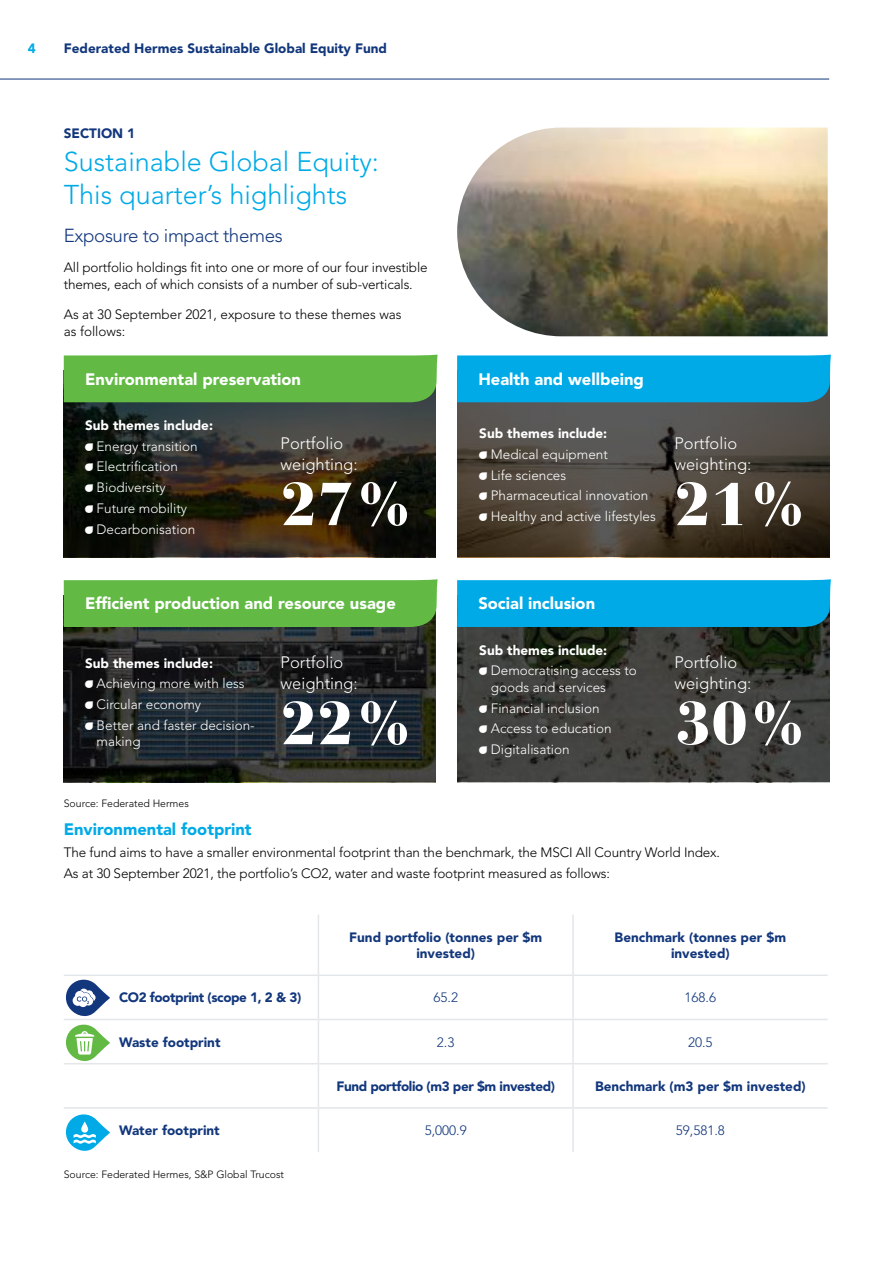
<style>
.page{position:relative;width:893px;height:1263px;background:#fff}
.page>*{position:absolute;margin:0;border:0;box-sizing:border-box;transform-origin:0 0}
.t1{font:900 60px "Bauer Bodoni Std";color:#fff}
.t2{font:300 27px/33px "Avenir LT Std";color:#00aae7}
.t3{font:300 18.75px "Avenir LT Std";letter-spacing:-.02em;color:#12377c}
.t4{font:900 16.5px "Avenir LT Std";color:#fff}
.t5{font:300 16.5px/21px "Avenir LT Std";color:#fff}
.t6{font:900 16.5px "Avenir LT Std";color:#00aae7}
.t7{font:300 13.5px/20.7px "Avenir LT Std";color:#fff}
.t8{font:300 13.5px/17.2px "Avenir LT Std";letter-spacing:-.01em;color:#000}
.t9{font:900 13.5px/16.5px "Avenir LT Std";color:#12377c;text-align:center}
.t10{font:900 13.5px "Avenir LT Std";letter-spacing:-.03em;color:#12377c}
.t11{font:300 13.5px "Avenir LT Std";color:#12377c}
.t12{font:900 13.5px "Avenir LT Std";color:#00aae7}
.t13{font:300 10.5px "Avenir LT Std";color:#000}
.s1{font-weight:900}
.s2{font-family:"Droplets";font-weight:400}
</style>
<div class="page">
<img style="left:457px;top:128px;width:371px;height:208px">
<svg style="left:64px;top:402px;width:372px;height:155px;background:#29271d"></svg>
<svg style="left:64px;top:627px;width:372px;height:155px;background:#222628"></svg>
<svg style="left:457px;top:402px;width:372px;height:155px;background:#4b443c"></svg>
<svg style="left:457px;top:627px;width:372px;height:155px;background:#393b36"></svg>
<hr style="left:318px;top:914px;width:1px;height:60px;background:#e3e7ea">
<hr style="left:572px;top:914px;width:2px;height:60px;background:#e3e7ea">
<hr style="left:64px;top:974px;width:254px;height:2px;background:#e3e7ea">
<hr style="left:318px;top:974px;width:255px;height:2px;background:#e3e7ea">
<hr style="left:318px;top:976px;width:1px;height:43px;background:#e3e7ea">
<hr style="left:573px;top:974px;width:255px;height:2px;background:#e3e7ea">
<hr style="left:572px;top:976px;width:2px;height:43px;background:#e3e7ea">
<hr style="left:64px;top:1019px;width:254px;height:1px;background:#e3e7ea">
<hr style="left:318px;top:1019px;width:255px;height:1px;background:#e3e7ea">
<hr style="left:318px;top:1020px;width:1px;height:43px;background:#e3e7ea">
<hr style="left:573px;top:1019px;width:255px;height:1px;background:#e3e7ea">
<hr style="left:572px;top:1020px;width:2px;height:43px;background:#e3e7ea">
<hr style="left:64px;top:1063px;width:254px;height:1px;background:#e3e7ea">
<hr style="left:318px;top:1063px;width:255px;height:1px;background:#e3e7ea">
<hr style="left:318px;top:1064px;width:1px;height:43px;background:#e3e7ea">
<hr style="left:573px;top:1063px;width:255px;height:1px;background:#e3e7ea">
<hr style="left:572px;top:1064px;width:2px;height:43px;background:#e3e7ea">
<hr style="left:64px;top:1107px;width:254px;height:2px;background:#e3e7ea">
<hr style="left:318px;top:1107px;width:255px;height:2px;background:#e3e7ea">
<hr style="left:318px;top:1109px;width:1px;height:43px;background:#e3e7ea">
<hr style="left:573px;top:1107px;width:255px;height:2px;background:#e3e7ea">
<hr style="left:572px;top:1109px;width:2px;height:43px;background:#e3e7ea">
<div style="left:64px;top:355px;width:374px;height:47px;background:#62ba45"></div>
<div style="left:64px;top:579px;width:374px;height:48px;background:#62ba45"></div>
<div style="left:457px;top:355px;width:374px;height:47px;background:#00aae7"></div>
<div style="left:457px;top:579px;width:374px;height:48px;background:#00aae7"></div>
<svg style="left:66px;top:1114px;width:44px;height:37px"></svg>
<svg style="left:81px;top:1121px;width:7px;height:11px"></svg>
<svg style="left:66px;top:1024px;width:44px;height:37px"></svg>
<svg style="left:66px;top:979px;width:44px;height:38px"></svg>
<hr style="left:0;top:79px;width:829px;height:1px;background:#12377c">
<p class="t12" style="left:28px;top:40px;width:9px">4</p>
<p class="t9" style="left:64px;top:40px;width:325px">Federated Hermes Sustainable Global Equity Fund</p>
<p class="t9" style="left:64px;top:125px;width:73px">SECTION 1</p>
<h2 class="t2" style="left:64px;top:145px;width:317px">Sustainable Global Equity:<br>This quarter’s highlights</h2>
<h3 class="t3" style="left:64px;top:224px;width:220px">Exposure to impact themes</h3>
<p class="t8" style="left:64px;top:259px;width:365px">All portfolio holdings fit into one or more of our four investible themes, each of which consists of a number of sub-verticals.</p>
<p class="t8" style="left:64px;top:306px;width:339px">As at 30 September 2021, exposure to these themes was as follows:</p>
<p class="t4" style="left:85px;top:369px;width:218px">Environmental preservation</p>
<p class="t7" style="left:85px;top:415px;width:130px"><span class="s1">Sub themes include:<br></span><span class="s2">A</span> Energy transition<br><span class="s2">A</span> Electrification<br><span class="s2">A</span> Biodiversity<br><span class="s2">A</span> Future mobility<br><span class="s2">A</span> Decarbonisation</p>
<p class="t5" style="left:281px;top:433px;width:79px">Portfolio weighting:</p>
<h1 class="t1" style="left:281px;top:467px;width:135px">27%</h1>
<p class="t4" style="left:85px;top:594px;width:312px">Efficient production and resource usage</p>
<p class="t7" style="left:85px;top:653px;width:171px"><span class="s1">Sub themes include:<br></span><span class="s2">A</span> Achieving more with less<br><span class="s2">A</span> Circular economy<br><span class="s2">A</span> Better and faster decision-</p>
<p class="t7" style="left:97px;top:731px;width:45px">making</p>
<p class="t5" style="left:281px;top:652px;width:79px">Portfolio weighting:</p>
<h1 class="t1" style="left:281px;top:687px;width:135px">22%</h1>
<p class="t4" style="left:478px;top:369px;width:167px">Health and wellbeing</p>
<p class="t7" style="left:479px;top:423px;width:178px"><span class="s1">Sub themes include:<br></span><span class="s2">A</span> Medical equipment<br><span class="s2">A</span> Life sciences<br><span class="s2">A</span> Pharmaceutical innovation<br><span class="s2">A</span> Healthy and active lifestyles</p>
<p class="t5" style="left:674px;top:433px;width:79px">Portfolio weighting:</p>
<h1 class="t1" style="left:674px;top:467px;width:135px">21%</h1>
<p class="t4" style="left:478px;top:594px;width:118px">Social inclusion</p>
<p class="t7" style="left:479px;top:640px;width:159px"><span class="s1">Sub themes include:<br></span><span class="s2">A</span> Democratising access to</p>
<p class="t7" style="left:479px;top:677px;width:134px;text-indent:12px">goods and services<br><span class="s2">A</span> Financial inclusion<br><span class="s2">A</span> Access to education<br><span class="s2">A</span> Digitalisation</p>
<p class="t5" style="left:674px;top:652px;width:79px">Portfolio weighting:</p>
<h1 class="t1" style="left:674px;top:687px;width:135px">30%</h1>
<p class="t13" style="left:64px;top:797px;width:127px">Source: Federated Hermes</p>
<p class="t6" style="left:64px;top:819px;width:189px">Environmental footprint</p>
<p class="t8" style="left:64px;top:841px;width:658px;line-height:21.5px">The fund aims to have a smaller environmental footprint than the benchmark, the MSCI All Country World Index.<br>As at 30 September 2021, the portfolio’s CO2, water and waste footprint measured as follows:</p>
<p class="t9" style="left:349px;top:929px;width:195px">Fund portfolio (tonnes per $m invested)</p>
<p class="t9" style="left:615px;top:929px;width:173px">Benchmark (tonnes per $m invested)</p>
<p class="t10" style="left:119px;top:989px;width:184px">CO2 footprint (scope 1, 2 &amp; 3)</p>
<p class="t11" style="left:433px;top:990px;width:26px">65.2</p>
<p class="t11" style="left:685px;top:990px;width:33px">168.6</p>
<p class="t9" style="left:119px;top:1034px;width:103px">Waste footprint</p>
<p class="t11" style="left:437px;top:1034px;width:19px">2.3</p>
<p class="t11" style="left:688px;top:1034px;width:26px">20.5</p>
<p class="t10" style="left:336px;top:1078px;width:220px">Fund portfolio (m3 per $m invested)</p>
<p class="t9" style="left:595px;top:1078px;width:212px">Benchmark (m3 per $m invested)</p>
<p class="t9" style="left:119px;top:1122px;width:102px">Water footprint</p>
<p class="t11" style="left:425px;top:1122px;width:44px">5,000.9</p>
<p class="t11" style="left:676px;top:1122px;width:51px">59,581.8</p>
<p class="t13" style="left:64px;top:1168px;width:222px">Source: Federated Hermes, S&amp;P Global Trucost</p>
</div>
